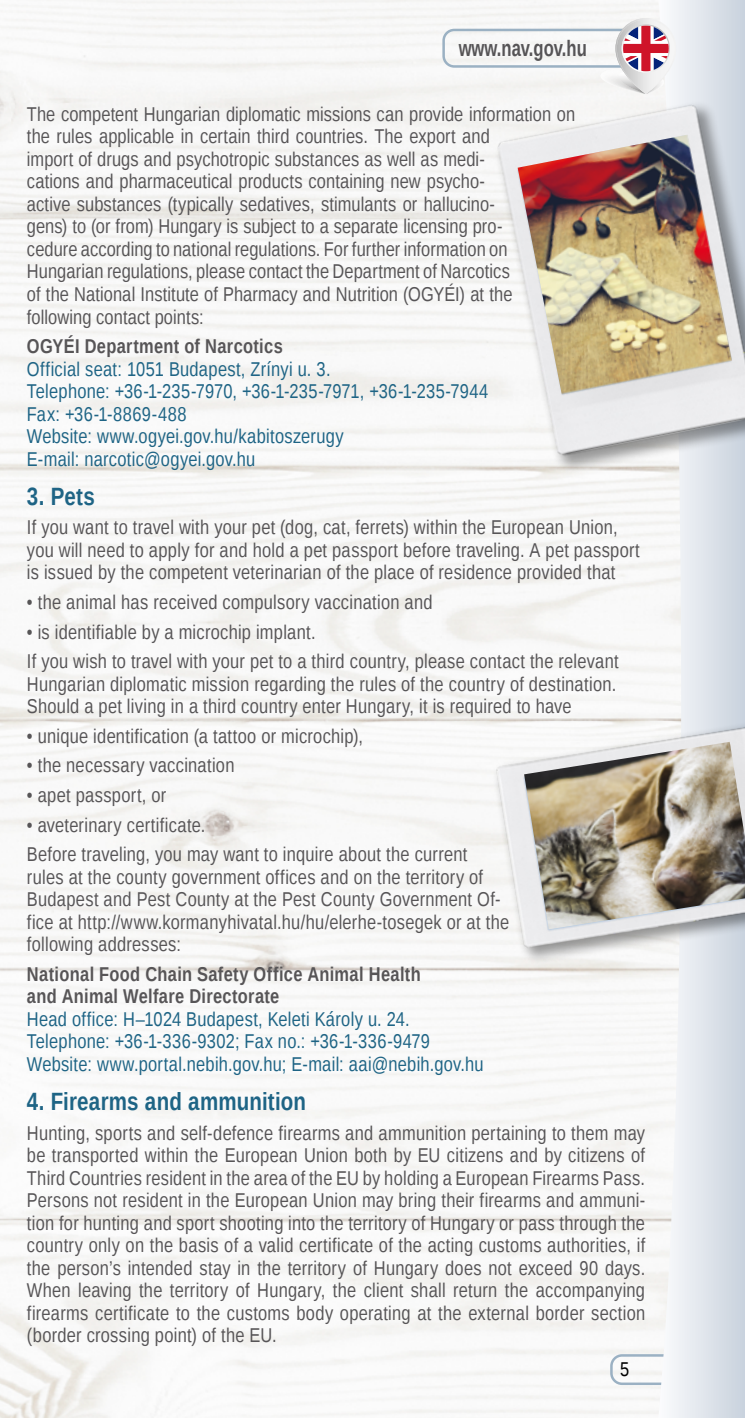
<style>
.page{position:relative;width:745px;height:1418px;background:#fff}
.page>*{position:absolute;margin:0;border:0;box-sizing:border-box;transform-origin:0 0}
.t1{font:700 25px "Liberation Sans Narrow";letter-spacing:.005em;color:#1e6485}
.t2{font:700 22.5px "Liberation Sans Narrow";color:#565456;scale:.9 1}
.t3{font:20px/22.5px "Liberation Sans Narrow";letter-spacing:.01em;color:#575557}
.t4{font:20px/22.5px "Liberation Sans Narrow";letter-spacing:.015em;color:#1e6485}
.t5{font:700 20px/22.5px "Liberation Sans Narrow";letter-spacing:.015em;color:#575557}
.t6{font:20px "Liberation Sans Narrow";color:#000}
</style>
<div class="page">
<div style="left:609px;top:1354px;width:135px;height:30px;border:2px solid #9bb1c3;border-radius:11px"></div>
<svg style="left:652px;top:0;width:92px;height:1417px"></svg>
<img style="left:616px;top:19px;width:58px;height:5px">
<svg style="left:442px;top:24px;width:302px;height:70px"></svg>
<img style="left:486px;top:94px;width:258px;height:373px">
<img style="left:517px;top:135px;width:214px;height:260px">
<div style="left:491px;top:715px;width:253px;height:250px;background:#000;opacity:.39"></div>
<img style="left:486px;top:715px;width:258px;height:237px">
<img style="left:523px;top:741px;width:221px;height:188px">
<p class="t2" style="left:458px;top:33px;width:144px">www.nav.gov.hu</p>
<p class="t3" style="left:27px;top:104px;width:549px">The competent Hungarian diplomatic missions can provide information on the rules applicable in certain third countries. The export and<br>import of drugs and psychotropic substances as well as medi-<br>cations and pharmaceutical products containing new psycho-<br>active substances (typically sedatives, stimulants or hallucino-<br>gens) to (or from) Hungary is subject to a separate licensing pro-<br>cedure according to national regulations. For further information on Hungarian regulations, please contact the Department of Narcotics<br>of the National Institute of Pharmacy and Nutrition (OGYÉI) at the following contact points:</p>
<p class="t5" style="left:27px;top:334px;width:257px">OGYÉI Department of Narcotics</p>
<p class="t4" style="left:27px;top:358px;width:462px">Official seat: 1051 Budapest, Zrínyi u. 3.<br>Telephone: +36-1-235-7970, +36-1-235-7971, +36-1-235-7944<br>Fax: +36-1-8869-488<br>Website: www.ogyei.gov.hu/kabitoszerugy<br>E-mail: narcotic@ogyei.gov.hu</p>
<p class="t1" style="left:27px;top:479px;width:69px">3. Pets</p>
<p class="t3" style="left:27px;top:517px;width:614px">If you want to travel with your pet (dog, cat, ferrets) within the European Union, you will need to apply for and hold a pet passport before traveling. A pet passport is issued by the competent veterinarian of the place of residence provided that</p>
<p class="t3" style="left:27px;top:591px;width:407px">• the animal has received compulsory vaccination and</p>
<p class="t3" style="left:27px;top:618px;width:592px;line-height:29.5px">• is identifiable by a microchip implant.<br>If you wish to travel with your pet to a third country, please contact the relevant</p>
<p class="t3" style="left:27px;top:673px;width:590px">Hungarian diplomatic mission regarding the rules of the country of destination.<br>Should a pet living in a third country enter Hungary, it is required to have</p>
<p class="t3" style="left:27px;top:725px;width:337px">• unique identification (a tattoo or microchip),</p>
<p class="t3" style="left:27px;top:755px;width:209px">• the necessary vaccination</p>
<p class="t3" style="left:27px;top:784px;width:141px">• apet passport, or</p>
<p class="t3" style="left:27px;top:810px;width:441px;line-height:29.5px">• aveterinary certificate.<br>Before traveling, you may want to inquire about the current</p>
<p class="t3" style="left:27px;top:866px;width:483px">rules at the county government offices and on the territory of Budapest and Pest County at the Pest County Government Of&shy;fice at http://www.kormanyhivatal.hu/hu/elerhe-tosegek or at the following addresses:</p>
<p class="t5" style="left:27px;top:962px;width:395px">National Food Chain Safety Office Animal Health and Animal Welfare Directorate</p>
<p class="t4" style="left:27px;top:1008px;width:458px">Head office: H–1024 Budapest, Keleti Károly u. 24.<br>Telephone: +36-1-336-9302; Fax no.: +36-1-336-9479<br>Website: www.portal.nebih.gov.hu; E-mail: aai@nebih.gov.hu</p>
<p class="t1" style="left:27px;top:1084px;width:280px">4. Firearms and ammunition</p>
<p class="t3" style="left:27px;top:1122px;width:619px;text-align:justify">Hunting, sports and self-defence firearms and ammunition pertaining to them may be transported within the European Union both by EU citizens and by citizens of Third Countries resident in the area of the EU by holding a European Firearms Pass.<br>Persons not resident in the European Union may bring their firearms and ammuni&shy;tion for hunting and sport shooting into the territory of Hungary or pass through the country only on the basis of a valid certificate of the acting customs authorities, if the person’s intended stay in the territory of Hungary does not exceed 90 days.<br>When leaving the territory of Hungary, the client shall return the accompanying firearms certificate to the customs body operating at the external border section (border crossing point) of the EU.</p>
<p class="t6" style="left:619px;top:1357px;width:11px">5</p>
</div>
